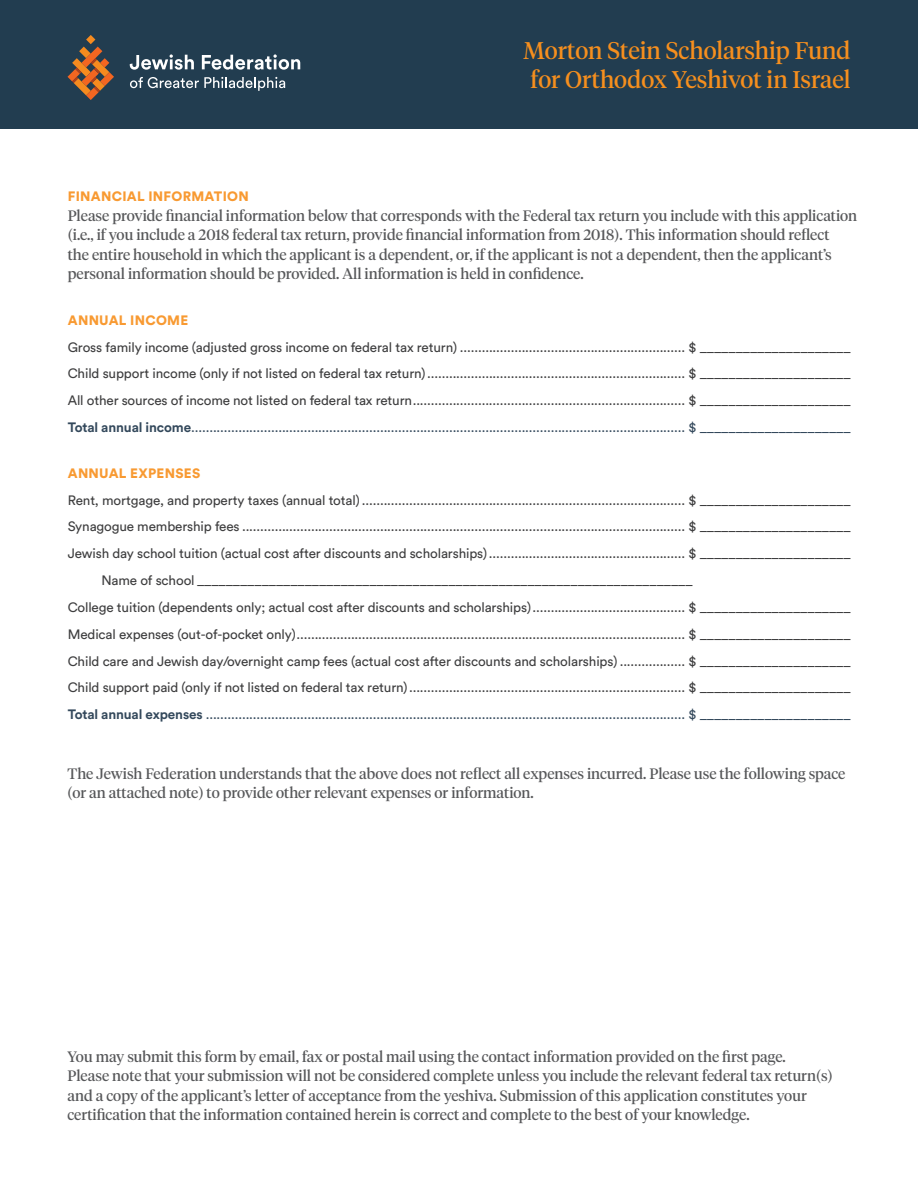
<style>
.page{position:relative;width:918px;height:1188px;background:#fff}
.page>*{position:absolute;margin:0;border:0;box-sizing:border-box;transform-origin:0 0}
.t1{font:24px/28.8px "Tiempos Headline";color:#f68f1e;text-align:center}
.t2{font:15px/19.5px "Tiempos Headline";color:#57585a}
.t3{font:13.5px/26.8px "Circular Pro";letter-spacing:-.01em;color:#3e3e3f;text-align:justify}
.t4{font:13.5px "Circular Pro";color:#34495c}
.t5{font:900 13.5px "Circular Pro";letter-spacing:.02em;color:#f89a32}
.s1{font-weight:700;color:#34495c}
.s2{color:#34495c}
.s3{font-weight:700}
</style>
<div class="page">
<div style="left:0;top:0;width:918px;height:129px;background:#223d50"></div>
<svg style="left:130px;top:54px;width:64px;height:16px"></svg>
<svg style="left:202px;top:54px;width:98px;height:16px"></svg>
<svg style="left:130px;top:77px;width:155px;height:14px"></svg>
<svg style="left:68px;top:35px;width:46px;height:65px"></svg>
<h1 class="t1" style="left:523px;top:35px;width:329px">Morton Stein Scholarship Fund for Orthodox Yeshivot in Israel</h1>
<p class="t5" style="left:68px;top:187px;width:182px">FINANCIAL INFORMATION</p>
<p class="t2" style="left:68px;top:205px;width:791px">Please provide financial information below that corresponds with the Federal tax return you include with this application (i.e., if you include a 2018 federal tax return, provide financial information from 2018). This information should reflect<br>the entire household in which the applicant is a dependent, or, if the applicant is not a dependent, then the applicant’s personal information should be provided. All information is held in confidence.</p>
<p class="t5" style="left:68px;top:311px;width:122px">ANNUAL INCOME</p>
<p class="t3" style="left:68px;top:333px;width:784px">Gross family income (adjusted gross income on federal tax return) .............................................................. $ _____________________ Child support income (only if not listed on federal tax return)....................................................................... $ _____________________ All other sources of income not listed on federal tax return........................................................................... $ _____________________ <span class="s1">Total annual income</span><span class="s2">........................................................................................................................................ $ _____________________</span></p>
<p class="t5" style="left:68px;top:464px;width:134px">ANNUAL EXPENSES</p>
<p class="t3" style="left:68px;top:486px;width:784px">Rent, mortgage, and property taxes (annual total) ......................................................................................... $ _____________________</p>
<p class="t3" style="left:68px;top:513px;width:784px">Synagogue membership fees .......................................................................................................................... $ _____________________</p>
<p class="t3" style="left:68px;top:540px;width:784px">Jewish day school tuition (actual cost after discounts and scholarships)...................................................... $ _____________________</p>
<p class="t3" style="left:102px;top:566px;width:593px">Name of school _____________________________________________________________________</p>
<p class="t3" style="left:68px;top:593px;width:784px">College tuition (dependents only; actual cost after discounts and scholarships).......................................... $ _____________________</p>
<p class="t3" style="left:68px;top:620px;width:784px">Medical expenses (out-of-pocket only)........................................................................................................... $ _____________________</p>
<p class="t3" style="left:68px;top:647px;width:784px">Child care and Jewish day/overnight camp fees (actual cost after discounts and scholarships) .................. $ _____________________</p>
<p class="t3" style="left:68px;top:674px;width:784px">Child support paid (only if not listed on federal tax return)............................................................................ $ _____________________</p>
<p class="t4" style="left:68px;top:705px;width:784px"><span class="s3">Total annual expenses</span> .................................................................................................................................... $ _____________________</p>
<p class="t2" style="left:68px;top:763px;width:779px">The Jewish Federation understands that the above does not reflect all expenses incurred. Please use the following space (or an attached note) to provide other relevant expenses or information.</p>
<p class="t2" style="left:68px;top:1046px;width:767px">You may submit this form by email, fax or postal mail using the contact information provided on the first page.<br>Please note that your submission will not be considered complete unless you include the relevant federal tax return(s) and a copy of the applicant’s letter of acceptance from the yeshiva. Submission of this application constitutes your certification that the information contained herein is correct and complete to the best of your knowledge.</p>
</div>
